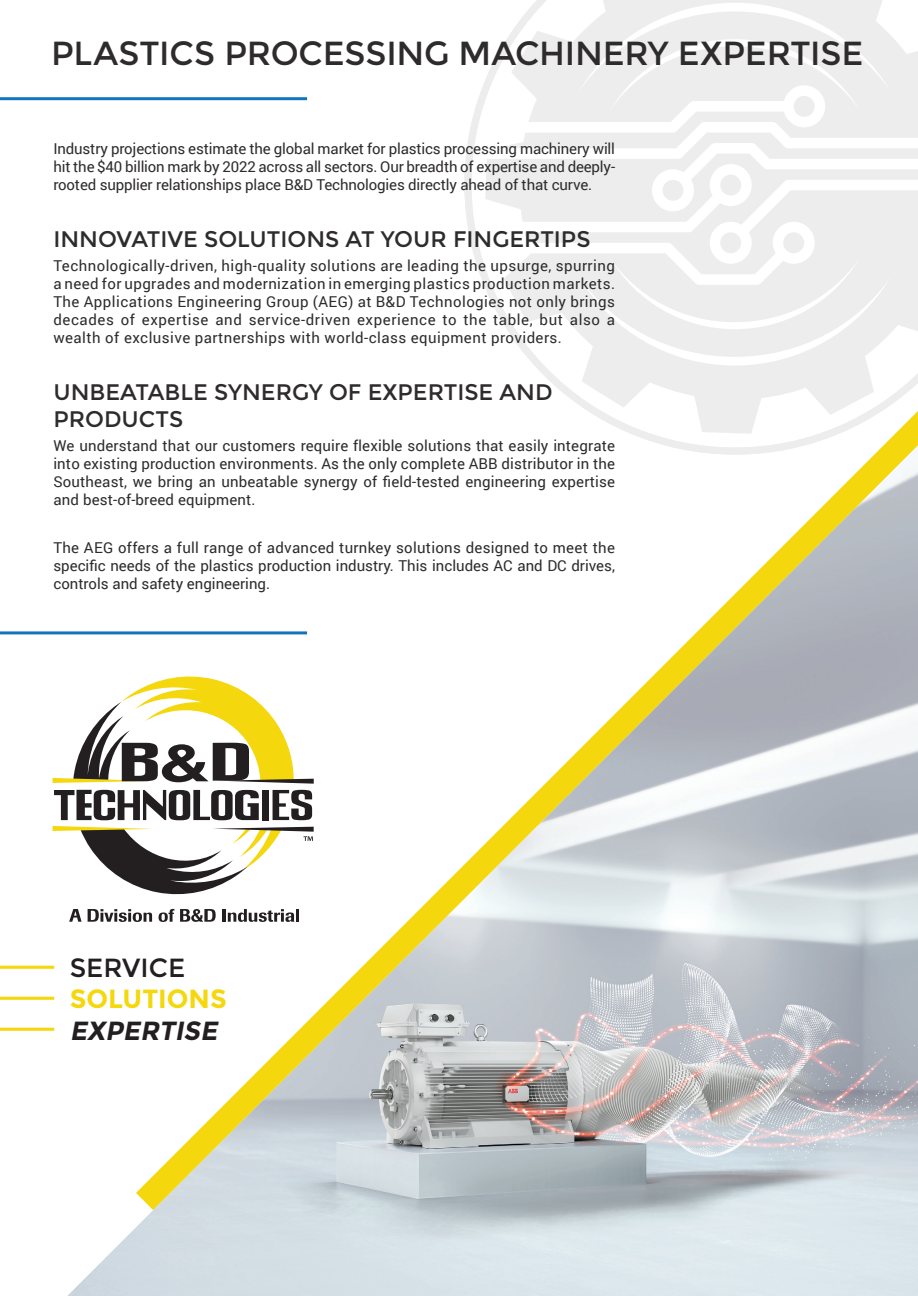
<style>
.page{position:relative;width:918px;height:1296px;background:#fff}
.page>*{position:absolute;margin:0;border:0;box-sizing:border-box;transform-origin:0 0}
.t1{font:33.3px "Montserrat";letter-spacing:-.005em;color:#2e2b2c}
.t2{font:700 26.25px "Montserrat";color:#f4d80d}
.t3{font:italic 700 26.25px "Montserrat";color:#231f20}
.t4{font:26.25px "Montserrat";color:#231f20}
.t5{font:22.5px/27px "Montserrat";color:#2e2b2c}
.t6{font:15px/18px "Roboto";color:#2e2b2c;text-align:justify}
</style>
<div class="page">
<svg style="left:464px;top:0;width:454px;height:411px;fill:#ededed"></svg>
<hr style="left:0;top:97px;width:307px;height:3px;background:#1275bc">
<hr style="left:0;top:631px;width:307px;height:3px;background:#1275bc">
<svg style="left:588px;top:411px;width:330px;height:34px"></svg>
<img style="left:67px;top:445px;width:851px;height:851px">
<hr style="left:0;top:966px;width:54px;height:3px;background:#f4d80d">
<hr style="left:0;top:997px;width:54px;height:3px;background:#f4d80d">
<hr style="left:0;top:1028px;width:54px;height:3px;background:#f4d80d">
<svg style="left:53px;top:677px;width:261px;height:107px"></svg>
<div style="left:262px;top:790px;width:7px;height:30px;background:#231f20"></div>
<svg style="left:273px;top:790px;width:39px;height:30px"></svg>
<svg style="left:54px;top:790px;width:205px;height:30px"></svg>
<svg style="left:69px;top:909px;width:13px;height:13px"></svg>
<svg style="left:88px;top:909px;width:64px;height:13px"></svg>
<svg style="left:159px;top:909px;width:15px;height:13px"></svg>
<svg style="left:180px;top:909px;width:36px;height:13px"></svg>
<hr style="left:222px;top:909px;width:4px;height:13px;background:#231f20">
<svg style="left:228px;top:909px;width:71px;height:13px"></svg>
<svg style="left:53px;top:826px;width:261px;height:71px"></svg>
<h1 class="t1" style="left:51px;top:34px;width:814px">PLASTICS PROCESSING MACHINERY EXPERTISE</h1>
<p class="t6" style="left:53px;top:139px;width:563px">Industry projections estimate the global market for plastics processing machinery will hit the $40 billion mark by 2022 across all sectors. Our breadth of expertise and deeply&shy;rooted supplier relationships place B&amp;D Technologies directly ahead of that curve.</p>
<h3 class="t5" style="left:53px;top:226px;width:539px">INNOVATIVE SOLUTIONS AT YOUR FINGERTIPS</h3>
<p class="t6" style="left:53px;top:256px;width:563px">Technologically-driven, high-quality solutions are leading the upsurge, spurring a need for upgrades and modernization in emerging plastics production markets.<br>The Applications Engineering Group (AEG) at B&amp;D Technologies not only brings decades of expertise and service-driven experience to the table, but also a wealth of exclusive partnerships with world-class equipment providers.</p>
<h3 class="t5" style="left:53px;top:379px;width:501px">UNBEATABLE SYNERGY OF EXPERTISE AND<br>PRODUCTS</h3>
<p class="t6" style="left:53px;top:436px;width:563px">We understand that our customers require flexible solutions that easily integrate into existing production environments. As the only complete ABB distributor in the Southeast, we bring an unbeatable synergy of field-tested engineering expertise and best-of-breed equipment.</p>
<p class="t6" style="left:53px;top:538px;width:563px">The AEG offers a full range of advanced turnkey solutions designed to meet the specific needs of the plastics production industry. This includes AC and DC drives, controls and safety engineering.</p>
<h2 class="t4" style="left:70px;top:952px;width:117px">SERVICE</h2>
<h2 class="t2" style="left:70px;top:983px;width:159px">SOLUTIONS</h2>
<h2 class="t3" style="left:70px;top:1015px;width:155px">EXPERTISE</h2>
</div>
